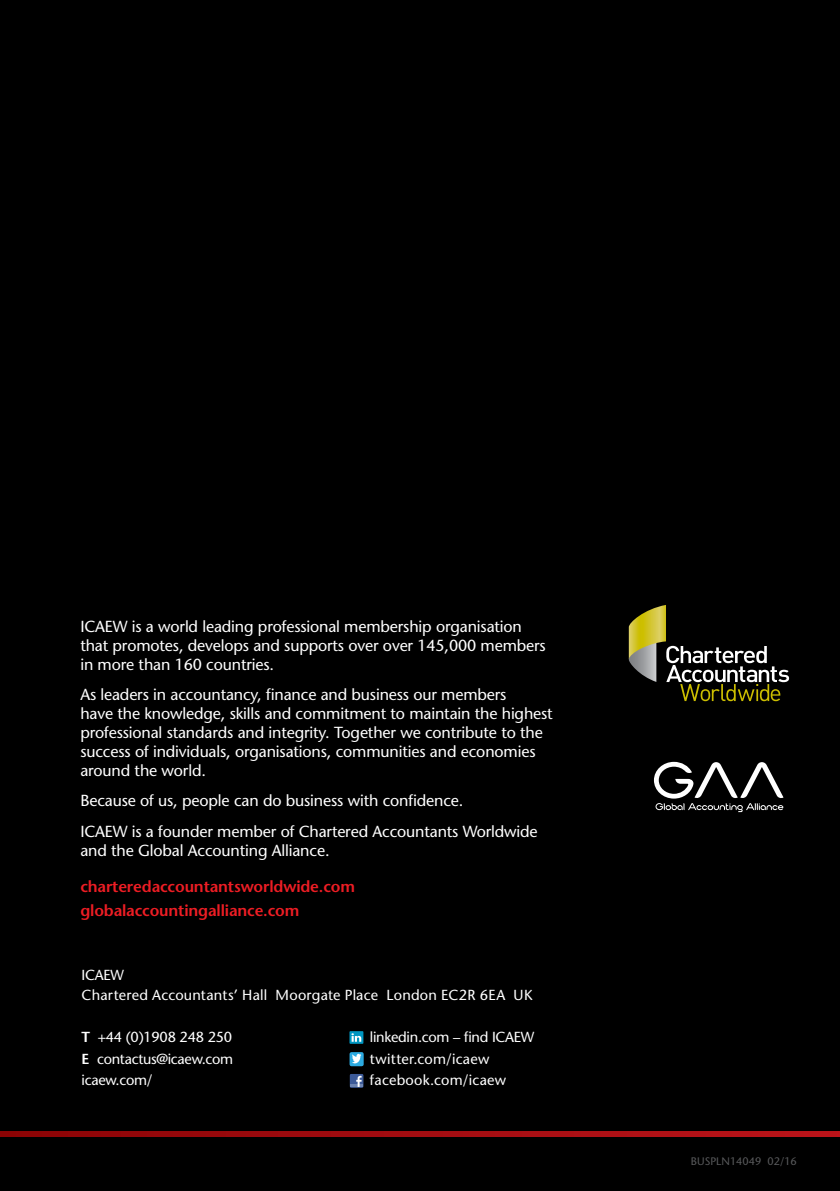
<style>
.page{position:relative;width:840px;height:1191px;background:#fff}
.page>*{position:absolute;margin:0;border:0;box-sizing:border-box;transform-origin:0 0}
.t1{font:16px/19px "Stone Sans";letter-spacing:-.01em;color:#fff}
.t2{font:600 16px/24.6px "Stone Sans";letter-spacing:-.01em;color:#ed1d24}
.t3{font:14.6px/20px "Stone Sans";letter-spacing:.005em;color:#fff}
.t4{font:14.6px "Stone Sans";letter-spacing:-.02em;color:#fff}
.t5{font:10.8px "Stone Sans";color:#58595b}
.s1{font-weight:600}
</style>
<div class="page">
<div style="left:0;top:0;width:839px;height:1191px;background:#000"></div>
<img style="left:839px;top:0;width:1px;height:1135px">
<svg style="left:0;top:1131px;width:839px;height:5px;background:#a20c10"></svg>
<svg style="left:349px;top:1074px;width:14px;height:14px"></svg>
<div style="left:349px;top:1031px;width:14px;height:12px;background:#0096c1"></div>
<svg style="left:351px;top:1033px;width:13px;height:9px"></svg>
<svg style="left:349px;top:1052px;width:14px;height:14px"></svg>
<svg style="left:653px;top:762px;width:130px;height:50px"></svg>
<svg style="left:628px;top:605px;width:160px;height:96px"></svg>
<p class="t1" style="left:80px;top:616px;width:466px">ICAEW is a world leading professional membership organisation that promotes, develops and supports over over 145,000 members in more than 160 countries.</p>
<p class="t1" style="left:80px;top:685px;width:473px">As leaders in accountancy, finance and business our members<br>have the knowledge, skills and commitment to maintain the highest professional standards and integrity. Together we contribute to the success of individuals, organisations, communities and economies around the world.</p>
<p class="t1" style="left:80px;top:785px;width:458px;line-height:30.4px">Because of us, people can do business with confidence.<br>ICAEW is a founder member of Chartered Accountants Worldwide</p>
<p class="t1" style="left:80px;top:840px;width:250px">and the Global Accounting Alliance.</p>
<p class="t2" style="left:80px;top:873px;width:276px">charteredaccountantsworldwide.com globalaccountingalliance.com</p>
<p class="t3" style="left:82px;top:964px;width:452px">ICAEW<br>Chartered Accountants’ Hall Moorgate Place London EC2R 6EA UK</p>
<p class="t4" style="left:82px;top:1027px;width:152px"><span class="s1">T</span> +44 (0)1908 248 250</p>
<p class="t4" style="left:370px;top:1027px;width:166px">linkedin.com – find ICAEW</p>
<p class="t4" style="left:82px;top:1049px;width:153px"><span class="s1">E</span> contactus@icaew.com</p>
<p class="t3" style="left:370px;top:1048px;width:121px">twitter.com/icaew</p>
<p class="t4" style="left:82px;top:1071px;width:72px">icaew.com/</p>
<p class="t3" style="left:370px;top:1070px;width:137px">facebook.com/icaew</p>
<p class="t5" style="left:690px;top:1155px;width:107px">BUSPLN14049 02/16</p>
</div>
